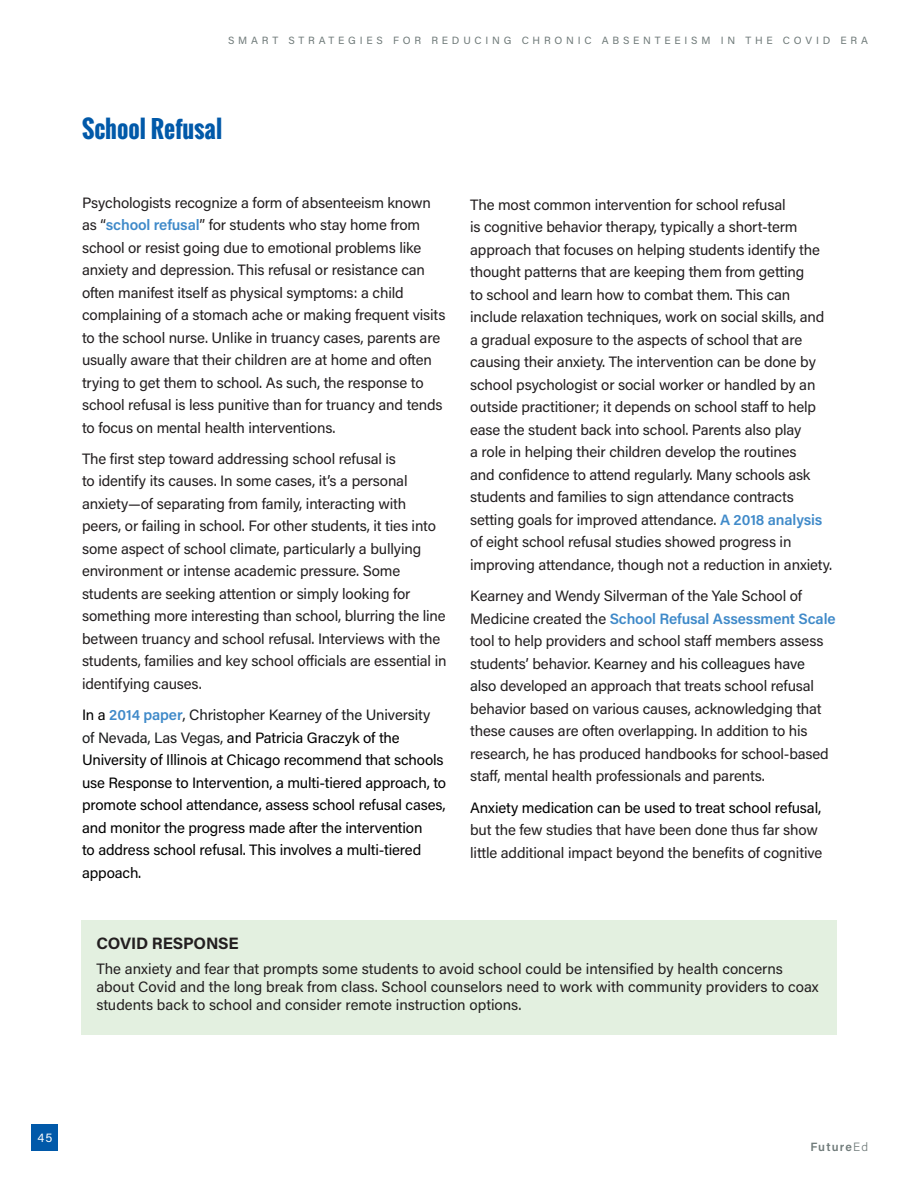
<style>
.page{position:relative;width:918px;height:1188px;background:#fff}
.page>*{position:absolute;margin:0;border:0;box-sizing:border-box;transform-origin:0 0}
.subhead2{font:700 24px "Oswald";color:#0159a9}
.subhead3{font:700 16.5px "Acumin Pro";letter-spacing:-.01em;color:#231f20}
.text1_Acumin_Reg{font:15px/22.5px "Acumin Pro";letter-spacing:-.01em;color:#231f20}
.text1_Acumin_Reg-2{font:15px/22.5px "Acumin Pro";letter-spacing:-.01em;color:#000}
.text4b_no_bullet{font:15px/18px "Acumin Pro";color:#231f20}
.t1{font:600 12px "Acumin Pro";letter-spacing:.09em;color:#707b7a}
.t2{font:12px "Acumin Pro";color:#fff}
.t3{font:10.5px "Acumin Pro";letter-spacing:.36em;color:#707b7a}
.s1{font-weight:600;color:#408ac9}
.s2{color:#1c1d1e}
.s3{color:#000}
.s4{font-weight:300}
</style>
<div class="page">
<div style="left:32px;top:1124px;width:26px;height:27px;background:#0159a9"></div>
<div style="left:81px;top:920px;width:756px;height:115px;background:#e3f0e0"></div>
<p class="t3" style="left:228px;top:33px;width:642px">SMART STRATEGIES FOR REDUCING CHRONIC ABSENTEEISM IN THE COVID ERA</p>
<p class="subhead2" style="left:82px;top:111px;width:142px">School Refusal</p>
<p class="text1_Acumin_Reg" style="left:82px;top:190px;width:365px">Psychologists recognize a form of absenteeism known as “<span class="s1">school refusal</span>” for students who stay home from school or resist going due to emotional problems like anxiety and depression. This refusal or resistance can often manifest itself as physical symptoms: a child complaining of a stomach ache or making frequent visits to the school nurse. Unlike in truancy cases, parents are usually aware that their children are at home and often trying to get them to school. As such, the response to school refusal is less punitive than for truancy and tends to focus on mental health interventions.</p>
<p class="text1_Acumin_Reg" style="left:82px;top:447px;width:366px">The first step toward addressing school refusal is<br>to identify its causes. In some cases, it’s a personal anxiety—of separating from family, interacting with peers, or failing in school. For other students, it ties into some aspect of school climate, particularly a bullying environment or intense academic pressure. Some students are seeking attention or simply looking for something more interesting than school, blurring the line between truancy and school refusal. Interviews with the students, families and key school officials are essential in identifying causes.</p>
<p class="text1_Acumin_Reg-2" style="left:82px;top:703px;width:366px">In a <span class="s1">2014 paper</span><span class="s2">, Christopher Kearney of the University of Nevada, Las Vegas,</span> and Patricia Graczyk of the University of Illinois at Chicago recommend that schools use Response to Intervention, a multi-tiered approach, to promote school attendance, assess school refusal cases, and monitor the progress made after the intervention<br>to address school refusal. This involves a multi-tiered appoach.</p>
<p class="text1_Acumin_Reg" style="left:470px;top:193px;width:363px">The most common intervention for school refusal<br>is cognitive behavior therapy, typically a short-term approach that focuses on helping students identify the thought patterns that are keeping them from getting<br>to school and learn how to combat them. This can include relaxation techniques, work on social skills, and a gradual exposure to the aspects of school that are causing their anxiety. The intervention can be done by school psychologist or social worker or handled by an outside practitioner; it depends on school staff to help ease the student back into school. Parents also play<br>a role in helping their children develop the routines<br>and confidence to attend regularly. Many schools ask students and families to sign attendance contracts setting goals for improved attendance. <span class="s1">A 2018 analysis </span>of eight school refusal studies showed progress in improving attendance, though not a reduction in anxiety.</p>
<p class="text1_Acumin_Reg" style="left:470px;top:584px;width:367px">Kearney and Wendy Silverman of the Yale School of Medicine created the <span class="s1">School Refusal Assessment Scale </span>tool to help providers and school staff members assess students’ behavior. <span class="s2">Kearney and his colleagues have<br>also</span> developed an approach that treats school refusal behavior based on various causes, acknowledging that these causes are often overlapping. In addition to his research, he has produced handbooks for school-based staff, mental health professionals and parents.</p>
<p class="text1_Acumin_Reg" style="left:470px;top:795px;width:354px"><span class="s3">Anxiety medication can be used to treat school refusal, </span>but the few studies that have been done thus far show little additional impact beyond the benefits of cognitive</p>
<p class="subhead3" style="left:96px;top:932px;width:144px">COVID RESPONSE</p>
<p class="text4b_no_bullet" style="left:96px;top:959px;width:724px">The anxiety and fear that prompts some students to avoid school could be intensified by health concerns about Covid and the long break from class. School counselors need to work with community providers to coax students back to school and consider remote instruction options.</p>
<p class="t2" style="left:38px;top:1129px;width:16px">45</p>
<p class="t1" style="left:810px;top:1139px;width:59px">Future<span class="s4">Ed</span></p>
</div>
